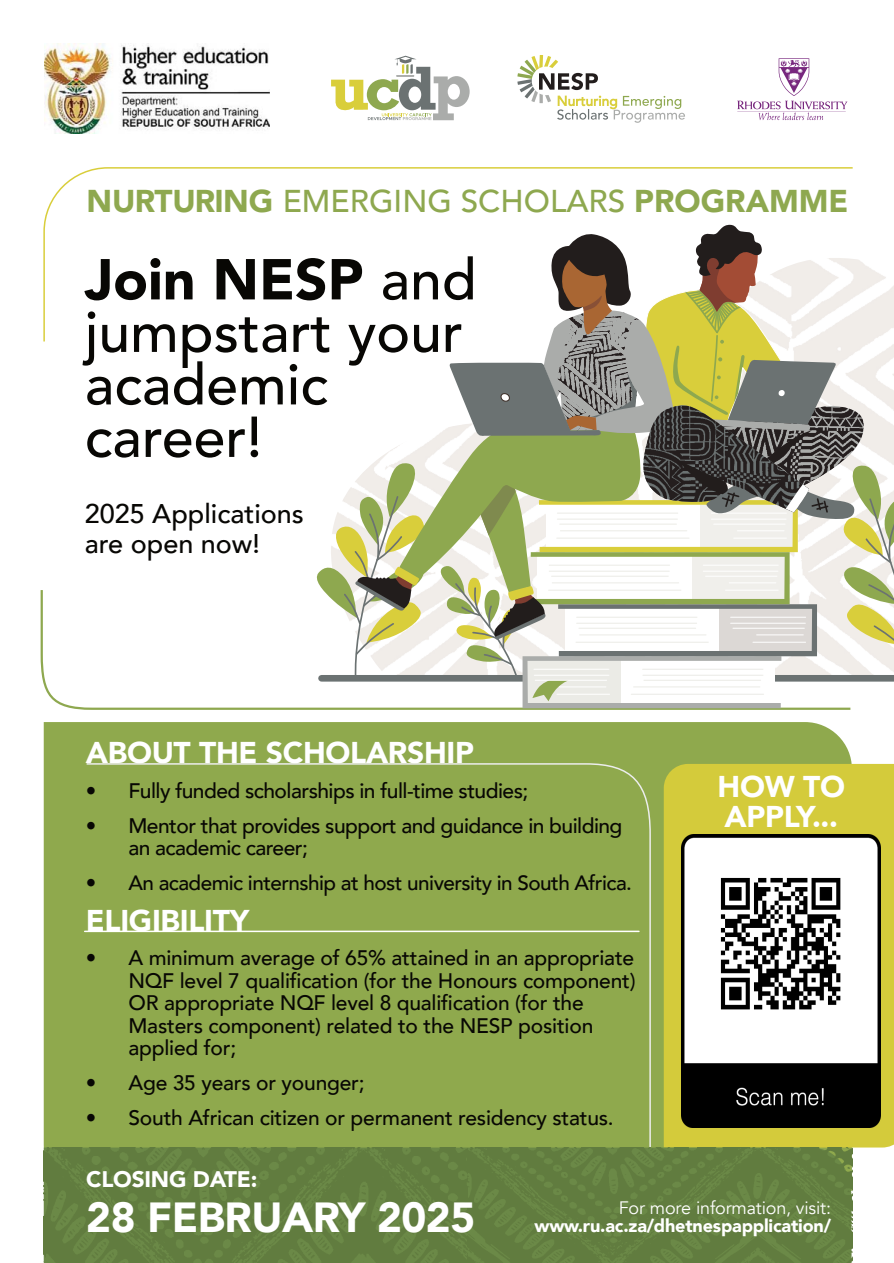
<style>
.page{position:relative;width:894px;height:1263px;background:#fff}
.page>*{position:absolute;margin:0;border:0;box-sizing:border-box;transform-origin:0 0}
.t1{font:500 57px/52.5px "Avenir";color:#080704}
.t2{font:900 42px "Avenir";letter-spacing:-.01em;color:#fff}
.t3{font:900 31.5px "Avenir";color:#8ea84f}
.t4{font:900 30px/30px "Avenir";letter-spacing:-.01em;color:#fff}
.t5{font:500 27px/30px "Avenir";color:#080704}
.t6{font:900 22.5px "Avenir";letter-spacing:-.01em;color:#fff}
.t7{font:500 21px/22.5px "Avenir";letter-spacing:-.01em;color:#080704}
.t8{font:500 20.7px "Avenir";letter-spacing:-.025em;color:#080704}
.t9{font:900 18px "Avenir";letter-spacing:-.01em;color:#fff}
.t10{font:18px "Avenir";letter-spacing:-.01em;color:#fff}
.s1{font-weight:500}
.s2{font-weight:900}
.s3{font-size:21px}
</style>
<div class="page">
<div style="left:44px;top:722px;width:807px;height:425px;background:#8fa94d"></div>
<div style="left:663px;top:764px;width:230px;height:383px;background:#d4cb3b"></div>
<img style="left:681px;top:834px;width:199px;height:293px">
<svg style="left:40px;top:590px;width:811px;height:120px"></svg>
<div style="left:85px;top:762px;width:566px;height:385px;background:#8fa94d"></div>
<hr style="left:85px;top:931px;width:553px;height:1px;background:#fff">
<img style="left:43px;top:1147px;width:808px;height:116px">
<svg style="left:43px;top:167px;width:810px;height:175px"></svg>
<img style="left:44px;top:44px;width:226px;height:90px">
<svg style="left:517px;top:55px;width:167px;height:68px"></svg>
<svg style="left:268px;top:251px;width:45px;height:426px"></svg>
<svg style="left:313px;top:224px;width:580px;height:484px"></svg>
<svg style="left:737px;top:58px;width:110px;height:62px"></svg>
<svg style="left:331px;top:56px;width:138px;height:64px"></svg>
<h3 class="t3" style="left:87px;top:181px;width:763px">NURTURING <span class="s1">EMERGING SCHOLARS</span> PROGRAMME</h3>
<h1 class="t1" style="left:85px;top:254px;width:393px"><span class="s2">Join NESP</span> and jumpstart your academic career!</h1>
<p class="t5" style="left:85px;top:499px;width:221px">2025 Applications are open now!</p>
<h3 class="t4" style="left:86px;top:739px;width:389px">ABOUT THE SCHOLARSHIP</h3>
<p class="t7" style="left:86px;top:780px;width:444px">• Fully funded scholarships in full-time studies;</p>
<p class="t7" style="left:128px;top:814px;width:495px;text-indent:-43px">• Mentor that provides support and guidance in building an academic career;</p>
<p class="t8" style="left:86px;top:869px;width:547px"><span class="s3">•</span> An academic internship at host university in South Africa.</p>
<h3 class="t4" style="left:86px;top:906px;width:165px">ELIGIBILITY</h3>
<p class="t7" style="left:128px;top:947px;width:508px;text-indent:-43px">• A minimum average of 65% attained in an appropriate NQF level 7 qualification (for the Honours component)<br>OR appropriate NQF level 8 qualification (for the Masters component) related to the NESP position applied for;</p>
<p class="t7" style="left:86px;top:1072px;width:280px">• Age 35 years or younger;</p>
<p class="t7" style="left:86px;top:1106px;width:529px">• South African citizen or permanent residency status.</p>
<h3 class="t4" style="left:717px;top:773px;width:129px">HOW TO<br>APPLY...</h3>
<p class="t6" style="left:86px;top:1165px;width:173px">CLOSING DATE:</p>
<h2 class="t2" style="left:86px;top:1190px;width:390px">28 FEBRUARY 2025</h2>
<p class="t10" style="left:618px;top:1196px;width:214px">For more information, visit:</p>
<p class="t9" style="left:534px;top:1214px;width:298px">www.ru.ac.za/dhetnespapplication/</p>
</div>
